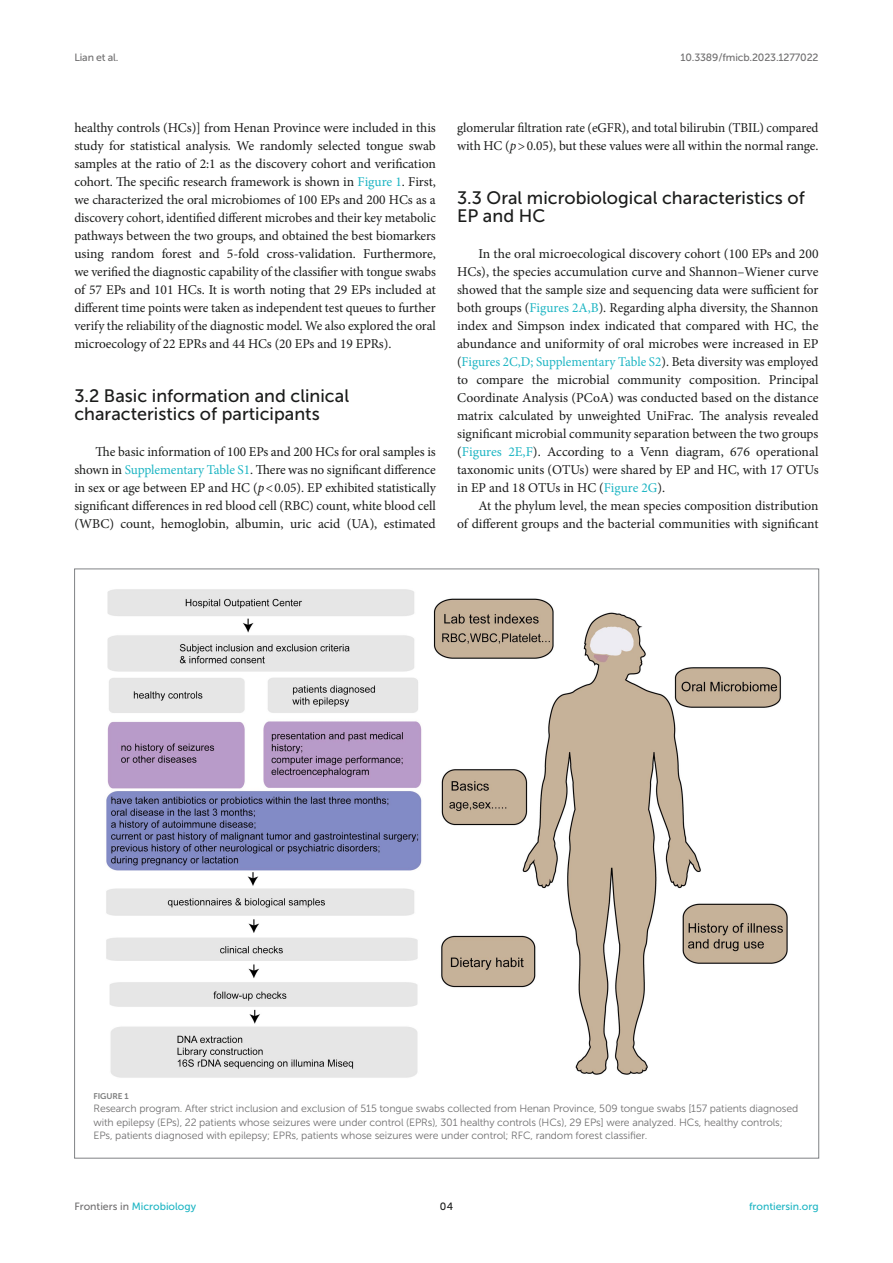
<style>
.page{position:relative;width:893px;height:1263px;background:#fff}
.page>*{position:absolute;margin:0;border:0;box-sizing:border-box;transform-origin:0 0}
.HEAD_2{font:18px/18px "Museo Sans 500";color:#1b1c1b}
.TEXT_FLUSH{font:13.5px/18px "Minion Pro";letter-spacing:-.005em;color:#1b1c1b;text-align:justify}
.TEXT{font:13.5px/18px "Minion Pro";color:#1b1c1b;text-align:right}
.FIG_LEG{font:10.5px/13.5px "Museo Sans 300";letter-spacing:-.01em;color:#706f70}
.t1{font:10.5px "Museo Sans 500";color:#1db5c3}
.t2{font:10.5px "Museo Sans 500";letter-spacing:-.015em;color:#706f70}
.t3{font:10.5px "Museo Sans 500";color:#1b1c1b}
.FIG_HD{font:8.25px "Museo Sans 700";letter-spacing:-.01em;color:#7e7f7f}
.s1{color:#1db5c3}
.s2{font-style:italic}
.s3{color:#706f70}
</style>
<div class="page">
<img style="left:106px;top:589px;width:682px;height:489px">
<p class="t2" style="left:74px;top:51px;width:46px">Lian et al.</p>
<p class="t2" style="left:681px;top:51px;width:139px">10.3389/fmicb.2023.1277022</p>
<p class="TEXT_FLUSH" style="left:74px;top:119px;width:363px">healthy controls (HCs)] from Henan Province were included in this study for statistical analysis. We randomly selected tongue swab samples at the ratio of 2:1 as the discovery cohort and verification cohort. The specific research framework is shown in <span class="s1">Figure 1</span>. First, we characterized the oral microbiomes of 100 EPs and 200 HCs as a discovery cohort, identified different microbes and their key metabolic pathways between the two groups, and obtained the best biomarkers using random forest and 5-fold cross-validation. Furthermore, we verified the diagnostic capability of the classifier with tongue swabs of 57 EPs and 101 HCs. It is worth noting that 29 EPs included at different time points were taken as independent test queues to further verify the reliability of the diagnostic model. We also explored the oral microecology of 22 EPRs and 44 HCs (20 EPs and 19 EPRs).</p>
<p class="HEAD_2" style="left:74px;top:387px;width:276px">3.2 Basic information and clinical characteristics of participants</p>
<p class="TEXT_FLUSH" style="left:74px;top:443px;width:363px;text-indent:21px">The basic information of 100 EPs and 200 HCs for oral samples is shown in <span class="s1">Supplementary Table S1</span>. There was no significant difference in sex or age between EP and HC (<span class="s2">p</span>&lt;0.05). EP exhibited statistically significant differences in red blood cell (RBC) count, white blood cell (WBC) count, hemoglobin, albumin, uric acid (UA), estimated</p>
<p class="TEXT_FLUSH" style="left:457px;top:119px;width:363px">glomerular filtration rate (eGFR), and total bilirubin (TBIL) compared with HC (<span class="s2">p</span>&gt;0.05), but these values were all within the normal range.</p>
<p class="HEAD_2" style="left:457px;top:189px;width:349px">3.3 Oral microbiological characteristics of<br>EP and HC</p>
<p class="TEXT_FLUSH" style="left:457px;top:245px;width:363px;text-indent:21px">In the oral microecological discovery cohort (100 EPs and 200<br>HCs), the species accumulation curve and Shannon–Wiener curve showed that the sample size and sequencing data were sufficient for both groups (<span class="s1">Figures 2A,B</span>). Regarding alpha diversity, the Shannon index and Simpson index indicated that compared with HC, the abundance and uniformity of oral microbes were increased in EP (<span class="s1">Figures 2C,D; Supplementary Table S2</span>). Beta diversity was employed to compare the microbial community composition. Principal Coordinate Analysis (PCoA) was conducted based on the distance matrix calculated by unweighted UniFrac. The analysis revealed significant microbial community separation between the two groups (<span class="s1">Figures 2E,F</span>). According to a Venn diagram, 676 operational taxonomic units (OTUs) were shared by EP and HC, with 17 OTUs in EP and 18 OTUs in HC (<span class="s1">Figure 2G</span>).</p>
<p class="TEXT" style="left:457px;top:497px;width:363px">At the phylum level, the mean species composition distribution<br>of different groups and the bacterial communities with significant</p>
<p class="FIG_HD" style="left:94px;top:1091px;width:37px">FIGURE 1</p>
<p class="FIG_LEG" style="left:94px;top:1102px;width:706px">Research program. After strict inclusion and exclusion of 515 tongue swabs collected from Henan Province, 509 tongue swabs [157 patients diagnosed with epilepsy (EPs), 22 patients whose seizures were under control (EPRs), 301 healthy controls (HCs), 29 EPs] were analyzed. HCs, healthy controls;<br>EPs, patients diagnosed with epilepsy; EPRs, patients whose seizures were under control; RFC, random forest classifier.</p>
<p class="t1" style="left:74px;top:1200px;width:123px"><span class="s3">Frontiers in</span> Microbiology</p>
<p class="t3" style="left:440px;top:1200px;width:15px">04</p>
<p class="t1" style="left:749px;top:1200px;width:71px">frontiersin.org</p>
</div>
